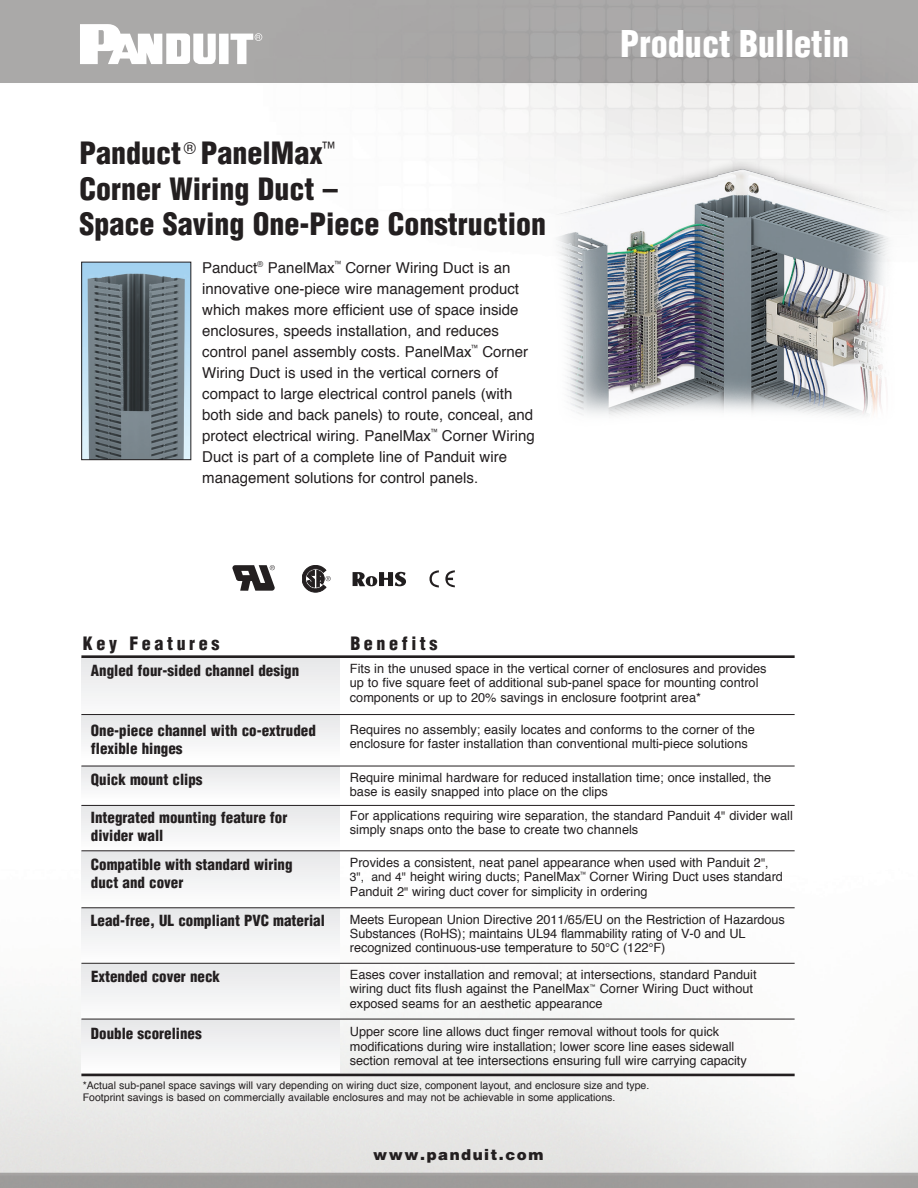
<style>
.page{position:relative;width:918px;height:1188px;background:#fff}
.page>*{position:absolute;margin:0;border:0;box-sizing:border-box;transform-origin:0 0}
.t1{font:900 condensed 36px "Helvetica";color:#fff;scale:.95 1}
.t2{font:900 condensed 30px "Helvetica";color:#231f20}
.t3{font:900 condensed 18px "Helvetica";letter-spacing:.2em;color:#231f20}
.Tab_1_0{font:15px/21px "Helvetica";color:#231f20}
.Tab_2_0{font:900 condensed 15px/18px "Helvetica";color:#231f20}
.t4{font:900 15px "Helvetica";letter-spacing:.1em;color:#231f20}
.Tab_2_0-2{font:12.75px/14.2px "Helvetica";color:#231f20}
.Tab_2_0-3{font:10.5px "Helvetica";color:#231f20}
.s1{font-size:12px}
</style>
<div class="page">
<img style="left:0;top:571px;width:918px;height:617px">
<img style="left:0;top:0;width:918px;height:416px">
<div style="left:35px;top:255px;width:166px;height:240px;background:#fff"></div>
<img style="left:83px;top:264px;width:106px;height:194px">
<div style="left:81px;top:262px;width:110px;height:198px;border:1px solid #231f20"></div>
<svg style="left:232px;top:565px;width:43px;height:26px"></svg>
<svg style="left:302px;top:565px;width:29px;height:27px"></svg>
<svg style="left:353px;top:572px;width:53px;height:14px"></svg>
<svg style="left:429px;top:570px;width:10px;height:17px"></svg>
<svg style="left:445px;top:570px;width:10px;height:17px"></svg>
<svg style="left:80px;top:24px;width:182px;height:40px"></svg>
<div style="left:81px;top:657px;width:258px;height:68px;background:#f0f1f2"></div>
<div style="left:81px;top:715px;width:258px;height:45px;background:#f2f3f4"></div>
<div style="left:81px;top:766px;width:258px;height:35px;background:#f2f3f4"></div>
<div style="left:81px;top:805px;width:258px;height:46px;background:#f1f2f3"></div>
<div style="left:81px;top:851px;width:258px;height:57px;background:#f2f3f4"></div>
<div style="left:81px;top:964px;width:258px;height:59px;background:#f1f2f3"></div>
<hr style="left:81px;top:655px;width:714px;height:3px;background:#231f20">
<hr style="left:81px;top:766px;width:714px;height:1px;background:#231f20">
<hr style="left:81px;top:805px;width:714px;height:1px;background:#231f20">
<div style="left:81px;top:908px;width:258px;height:56px;background:#f1f2f3"></div>
<hr style="left:81px;top:851px;width:714px;height:1px;background:#231f20">
<hr style="left:81px;top:714px;width:714px;height:1px;background:#231f20">
<div style="left:81px;top:1019px;width:258px;height:54px;background:#f1f2f3"></div>
<hr style="left:81px;top:1019px;width:714px;height:1px;background:#231f20">
<hr style="left:81px;top:1074px;width:714px;height:2px;background:#231f20">
<hr style="left:81px;top:963px;width:714px;height:1px;background:#231f20">
<hr style="left:81px;top:908px;width:714px;height:1px;background:#231f20">
<p class="t2" style="left:80px;top:134px;width:257px">Panduct <sup>®</sup> PanelMax<sup>™</sup></p>
<p class="t2" style="left:80px;top:170px;width:260px">Corner Wiring Duct –</p>
<p class="t2" style="left:80px;top:205px;width:468px">Space Saving One-Piece Construction</p>
<p class="Tab_1_0" style="left:202px;top:257px;width:334px">Panduct<sup>®</sup> PanelMax<sup>™</sup> Corner Wiring Duct is an innovative one-piece wire management product which makes more efficient use of space inside enclosures, speeds installation, and reduces control panel assembly costs. PanelMax<sup>™</sup> Corner Wiring Duct is used in the vertical corners of compact to large electrical control panels (with both side and back panels) to route, conceal, and protect electrical wiring. PanelMax<sup>™</sup> Corner Wiring Duct is part of a complete line of Panduit wire management solutions for control panels.</p>
<p class="t1" style="left:620px;top:21px;width:243px">Product Bulletin</p>
<p class="t3" style="left:83px;top:632px;width:138px">Key Features</p>
<p class="t3" style="left:350px;top:632px;width:89px">Benefits</p>
<p class="Tab_2_0" style="left:91px;top:661px;width:210px">Angled four-sided channel design</p>
<p class="Tab_2_0-2" style="left:350px;top:662px;width:418px">Fits in the unused space in the vertical corner of enclosures and provides up to five square feet of additional sub-panel space for mounting control components or up to 20% savings in enclosure footprint area*</p>
<p class="Tab_2_0" style="left:91px;top:722px;width:226px">One-piece channel with co-extruded flexible hinges</p>
<p class="Tab_2_0" style="left:91px;top:770px;width:113px">Quick mount clips</p>
<p class="Tab_2_0-2" style="left:350px;top:771px;width:423px">Require minimal hardware for reduced installation time; once installed, the base is easily snapped into place on the clips</p>
<p class="Tab_2_0" style="left:91px;top:808px;width:198px">Integrated mounting feature for divider wall</p>
<p class="Tab_2_0-2" style="left:350px;top:809px;width:444px">For applications requiring wire separation, the standard Panduit 4<span class="s1">"</span> divider wall simply snaps onto the base to create two channels</p>
<p class="Tab_2_0-2" style="left:350px;top:723px;width:407px">Requires no assembly; easily locates and conforms to the corner of the</p>
<p class="Tab_2_0-2" style="left:350px;top:737px;width:399px">enclosure for faster installation than conventional multi-piece solutions</p>
<p class="Tab_2_0" style="left:91px;top:855px;width:203px">Compatible with standard wiring duct and cover</p>
<p class="Tab_2_0-2" style="left:350px;top:856px;width:435px">Provides a consistent, neat panel appearance when used with Panduit 2<span class="s1">",<br>3", and 4"</span> height wiring ducts; PanelMax<sup>™</sup> Corner Wiring Duct uses standard<br>Panduit 2<span class="s1">"</span> wiring duct cover for simplicity in ordering</p>
<p class="Tab_2_0" style="left:91px;top:911px;width:235px">Lead-free, UL compliant PVC material</p>
<p class="Tab_2_0-2" style="left:350px;top:912px;width:437px">Meets European Union Directive 2011/65/EU on the Restriction of Hazardous<br>Substances (RoHS); maintains UL94 flammability rating of V-0 and UL</p>
<p class="Tab_2_0-2" style="left:350px;top:941px;width:317px">recognized continuous-use temperature to 50°C (122°F)</p>
<p class="Tab_2_0" style="left:91px;top:967px;width:131px">Extended cover neck</p>
<p class="Tab_2_0-2" style="left:350px;top:968px;width:408px">Eases cover installation and removal; at intersections, standard Panduit wiring duct fits flush against the PanelMax<sup>™</sup> Corner Wiring Duct without exposed seams for an aesthetic appearance</p>
<p class="Tab_2_0" style="left:91px;top:1024px;width:112px">Double scorelines</p>
<p class="Tab_2_0-2" style="left:350px;top:1025px;width:398px">Upper score line allows duct finger removal without tools for quick modifications during wire installation; lower score line eases sidewall section removal at tee intersections ensuring full wire carrying capacity</p>
<p class="Tab_2_0-3" style="left:83px;top:1077px;width:568px">*Actual sub-panel space savings will vary depending on wiring duct size, component layout, and enclosure size and type.</p>
<p class="Tab_2_0-3" style="left:83px;top:1089px;width:534px">Footprint savings is based on commercially available enclosures and may not be achievable in some applications.</p>
<p class="t4" style="left:373px;top:1144px;width:172px">www.panduit.com</p>
</div>
